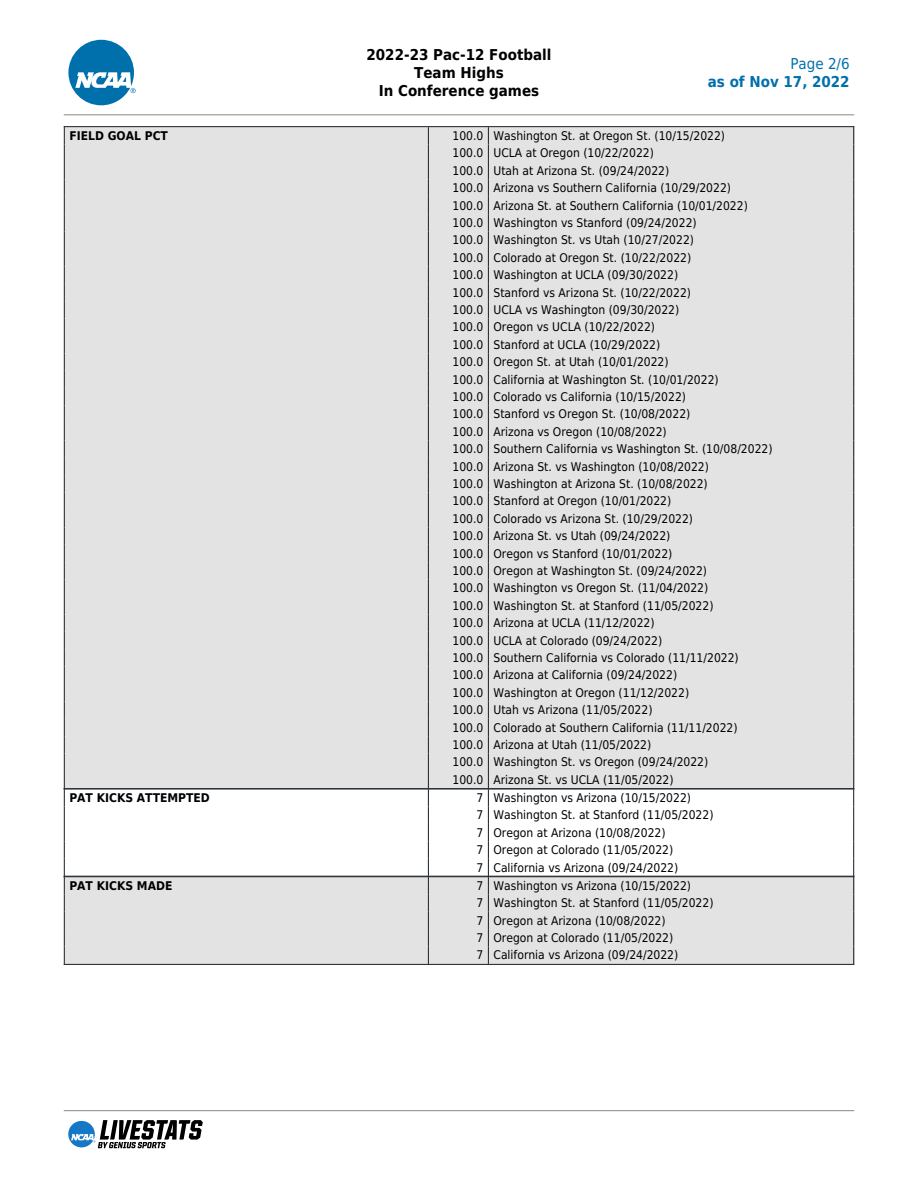
<style>
.page{position:relative;width:918px;height:1188px;background:#fff}
.page>*{position:absolute;margin:0;border:0;box-sizing:border-box;transform-origin:0 0}
.t1{font:700 15px/18px "DejaVu Sans Condensed";color:#000;text-align:center}
.t2{font:700 15px "DejaVu Sans Condensed";color:#0070ac}
.t3{font:15px "DejaVu Sans Condensed";color:#0070ac}
.t4{font:12px/17.4px "DejaVu Sans Condensed";color:#000}
.t5{font:700 12px "DejaVu Sans Condensed";color:#000}
</style>
<div class="page">
<svg style="left:68px;top:40px;width:68px;height:65px"></svg>
<hr style="left:64px;top:114px;width:790px;height:1px;background:#888">
<hr style="left:64px;top:1110px;width:790px;height:1px;background:#888">
<svg style="left:68px;top:1120px;width:135px;height:28px"></svg>
<div style="left:64px;top:126px;width:790px;height:664px;background:#e3e3e3"></div>
<div style="left:64px;top:788px;width:790px;height:89px;background:#fff"></div>
<div style="left:64px;top:876px;width:790px;height:89px;background:#e3e3e3"></div>
<hr style="left:64px;top:126px;width:364px;height:1px;background:#2d353c">
<hr style="left:430px;top:126px;width:58px;height:1px;background:#2d353c">
<hr style="left:490px;top:126px;width:364px;height:1px;background:#2d353c">
<hr style="left:64px;top:788px;width:364px;height:2px;background:#2d353c">
<hr style="left:430px;top:788px;width:58px;height:2px;background:#2d353c">
<hr style="left:490px;top:788px;width:364px;height:2px;background:#2d353c">
<hr style="left:64px;top:876px;width:364px;height:1px;background:#2d353c">
<hr style="left:430px;top:876px;width:58px;height:1px;background:#2d353c">
<hr style="left:490px;top:876px;width:364px;height:1px;background:#2d353c">
<svg style="left:428px;top:128px;width:1px;height:835px"></svg>
<svg style="left:64px;top:127px;width:1px;height:837px"></svg>
<hr style="left:64px;top:964px;width:364px;height:1px;background:#2d353c">
<svg style="left:488px;top:128px;width:1px;height:835px"></svg>
<hr style="left:430px;top:964px;width:58px;height:1px;background:#2d353c">
<svg style="left:853px;top:127px;width:1px;height:837px"></svg>
<hr style="left:490px;top:964px;width:364px;height:1px;background:#2d353c">
<p class="t1" style="left:367px;top:46px;width:186px">2022-23 Pac-12 Football<br>Team Highs<br>In Conference games</p>
<p class="t3" style="left:790px;top:55px;width:61px">Page 2/6</p>
<p class="t2" style="left:708px;top:73px;width:143px">as of Nov 17, 2022</p>
<p class="t5" style="left:69px;top:129px;width:100px">FIELD GOAL PCT</p>
<p class="t4" style="left:452px;top:127px;width:322px">100.0 Washington St. at Oregon St. (10/15/2022)<br>100.0 UCLA at Oregon (10/22/2022)<br>100.0 Utah at Arizona St. (09/24/2022)<br>100.0 Arizona vs Southern California (10/29/2022)<br>100.0 Arizona St. at Southern California (10/01/2022)<br>100.0 Washington vs Stanford (09/24/2022)<br>100.0 Washington St. vs Utah (10/27/2022)<br>100.0 Colorado at Oregon St. (10/22/2022)<br>100.0 Washington at UCLA (09/30/2022)<br>100.0 Stanford vs Arizona St. (10/22/2022)<br>100.0 UCLA vs Washington (09/30/2022)<br>100.0 Oregon vs UCLA (10/22/2022)<br>100.0 Stanford at UCLA (10/29/2022)<br>100.0 Oregon St. at Utah (10/01/2022)<br>100.0 California at Washington St. (10/01/2022)<br>100.0 Colorado vs California (10/15/2022)<br>100.0 Stanford vs Oregon St. (10/08/2022)<br>100.0 Arizona vs Oregon (10/08/2022)<br>100.0 Southern California vs Washington St. (10/08/2022)<br>100.0 Arizona St. vs Washington (10/08/2022)<br>100.0 Washington at Arizona St. (10/08/2022)<br>100.0 Stanford at Oregon (10/01/2022)<br>100.0 Colorado vs Arizona St. (10/29/2022)<br>100.0 Arizona St. vs Utah (09/24/2022)<br>100.0 Oregon vs Stanford (10/01/2022)<br>100.0 Oregon at Washington St. (09/24/2022)<br>100.0 Washington vs Oregon St. (11/04/2022)<br>100.0 Washington St. at Stanford (11/05/2022)<br>100.0 Arizona at UCLA (11/12/2022)<br>100.0 UCLA at Colorado (09/24/2022)<br>100.0 Southern California vs Colorado (11/11/2022)<br>100.0 Arizona at California (09/24/2022)<br>100.0 Washington at Oregon (11/12/2022)<br>100.0 Utah vs Arizona (11/05/2022)<br>100.0 Colorado at Southern California (11/11/2022)<br>100.0 Arizona at Utah (11/05/2022)<br>100.0 Washington St. vs Oregon (09/24/2022)<br>100.0 Arizona St. vs UCLA (11/05/2022)</p>
<p class="t5" style="left:69px;top:791px;width:142px">PAT KICKS ATTEMPTED</p>
<p class="t4" style="left:477px;top:789px;width:239px">7 Washington vs Arizona (10/15/2022)<br>7 Washington St. at Stanford (11/05/2022)<br>7 Oregon at Arizona (10/08/2022)<br>7 Oregon at Colorado (11/05/2022)<br>7 California vs Arizona (09/24/2022)</p>
<p class="t5" style="left:69px;top:879px;width:105px">PAT KICKS MADE</p>
<p class="t4" style="left:477px;top:877px;width:239px">7 Washington vs Arizona (10/15/2022)<br>7 Washington St. at Stanford (11/05/2022)<br>7 Oregon at Arizona (10/08/2022)<br>7 Oregon at Colorado (11/05/2022)<br>7 California vs Arizona (09/24/2022)</p>
</div>
